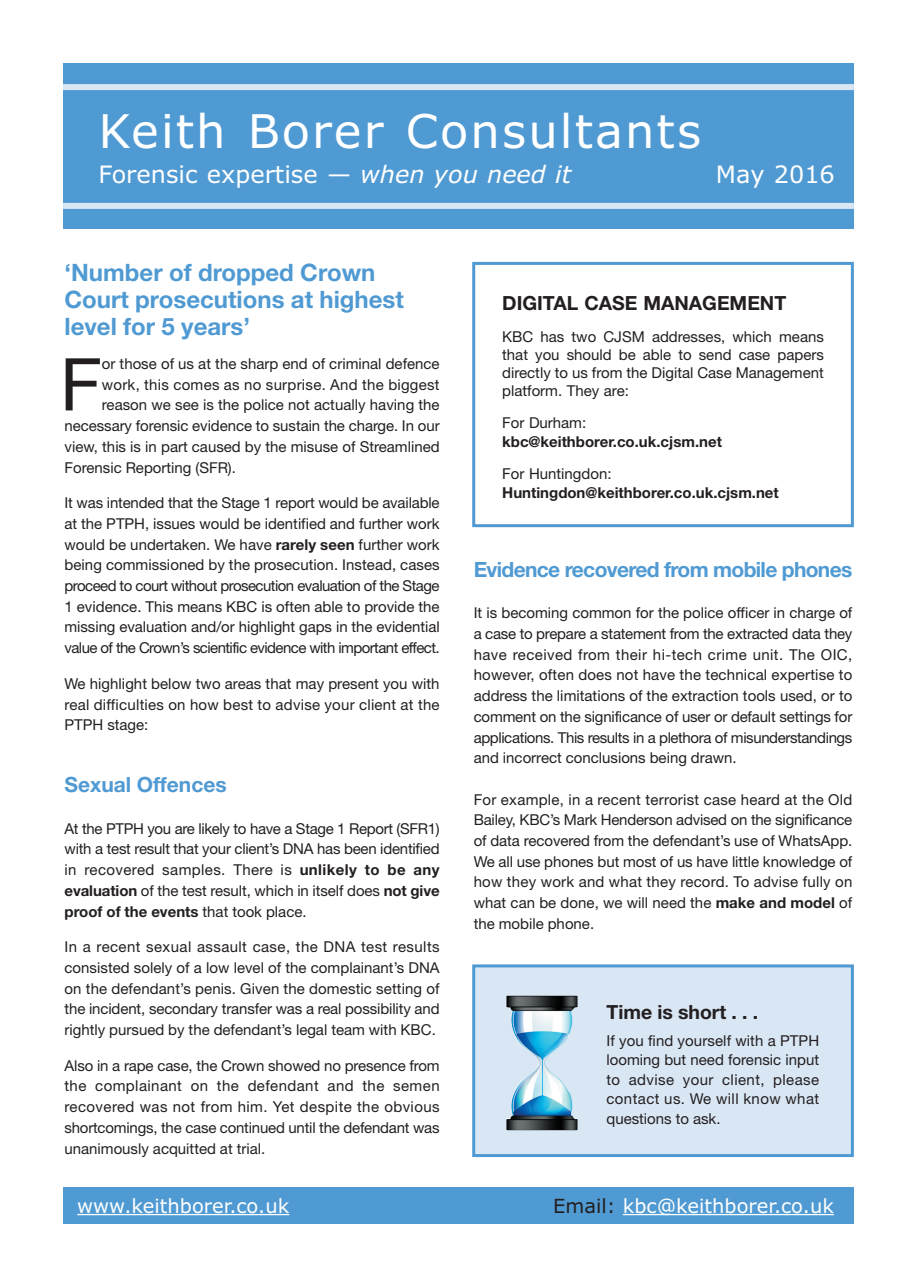
<style>
.page{position:relative;width:918px;height:1287px;background:#fff}
.page>*{position:absolute;margin:0;border:0;box-sizing:border-box;transform-origin:0 0}
.t1{font:72.9px "Helvetica Neue";color:#231f20}
.t2{font:46.5px "Verdana";letter-spacing:.045em;color:#fff}
.t3{font:700 24px/27px "Helvetica Neue";color:#509ad3}
.t4{font:24px "Verdana";color:#fff}
.t5{font:700 21px "Helvetica Neue";letter-spacing:-.03em;color:#509ad3}
.t6{font:700 21px "Helvetica Neue";color:#509ad3}
.t7{font:19.5px "Verdana";color:#fff}
.t8{font:700 19.5px "Helvetica Neue";color:#231f20}
.t9{font:15px/20.7px "Helvetica Neue";color:#231f20;text-align:justify}
.t10{font:700 15px "Helvetica Neue";color:#231f20}
.t11{font:15px "Helvetica Neue";letter-spacing:.02em;color:#231f20}
.s1{font-style:italic}
.s2{font-weight:700}
.s3{color:#231f20}
</style>
<div class="page">
<div style="left:63px;top:63px;width:791px;height:166px;background:#509ad3"></div>
<div style="left:63px;top:1187px;width:791px;height:37px;background:#509ad3"></div>
<hr style="left:77px;top:1214px;width:47px;height:1px;background:#fff">
<svg style="left:124px;top:1214px;width:19px;height:1px"></svg>
<hr style="left:143px;top:1214px;width:86px;height:1px;background:#fff">
<svg style="left:229px;top:1214px;width:29px;height:1px"></svg>
<hr style="left:258px;top:1214px;width:31px;height:1px;background:#fff">
<hr style="left:623px;top:1214px;width:65px;height:1px;background:#fff">
<hr style="left:688px;top:1214px;width:86px;height:1px;background:#fff">
<svg style="left:774px;top:1214px;width:29px;height:1px"></svg>
<hr style="left:803px;top:1214px;width:31px;height:1px;background:#fff">
<div style="left:63px;top:84px;width:791px;height:6px;background:#d9e6f4"></div>
<div style="left:63px;top:203px;width:791px;height:6px;background:#d9e6f4"></div>
<div style="left:472px;top:262px;width:382px;height:265px;border:3px solid #509ad3"></div>
<div style="left:474px;top:966px;width:378px;height:190px;background:#d9e6f4"></div>
<div style="left:472px;top:964px;width:382px;height:193px;border:3px solid #509ad3"></div>
<img style="left:506px;top:996px;width:72px;height:134px">
<h2 class="t2" style="left:99px;top:113px;width:604px">Keith Borer Consultants</h2>
<h3 class="t4" style="left:99px;top:164px;width:474px">Forensic expertise — <span class="s1">when you need it</span></h3>
<h3 class="t4" style="left:716px;top:164px;width:121px">May 2016</h3>
<h3 class="t3" style="left:65px;top:261px;width:341px">‘Number of dropped Crown<br>Court prosecutions at highest level for 5 years’</h3>
<h1 class="t1" style="left:60px;top:358px;width:43px">F</h1>
<p class="t9" style="left:102px;top:355px;width:339px">or those of us at the sharp end of criminal defence</p>
<p class="t11" style="left:102px;top:379px;width:339px">work, this comes as no surprise. And the biggest</p>
<p class="t9" style="left:102px;top:396px;width:339px">reason we see is the police not actually having the</p>
<p class="t9" style="left:65px;top:417px;width:377px">necessary forensic evidence to sustain the charge. In our</p>
<p class="t9" style="left:65px;top:438px;width:377px">view, this is in part caused by the misuse of Streamlined</p>
<p class="t9" style="left:65px;top:458px;width:173px">Forensic Reporting (SFR).</p>
<p class="t9" style="left:65px;top:494px;width:377px">It was intended that the Stage 1 report would be available at the PTPH, issues would be identified and further work would be undertaken. We have <span class="s2">rarely seen</span> further work being commissioned by the prosecution. Instead, cases proceed to court without prosecution evaluation of the Stage 1 evidence. This means KBC is often able to provide the missing evaluation and/or highlight gaps in the evidential value of the Crown’s scientific evidence with important effect.</p>
<p class="t9" style="left:65px;top:675px;width:377px">We highlight below two areas that may present you with real difficulties on how best to advise your client at the PTPH stage:</p>
<h3 class="t6" style="left:65px;top:777px;width:164px">Sexual Offences</h3>
<p class="t9" style="left:65px;top:820px;width:377px">At the PTPH you are likely to have a Stage 1 Report (SFR1) with a test result that your client’s DNA has been identified in recovered samples. There is <span class="s2">unlikely to be any evaluation</span> of the test result, which in itself does <span class="s2">not give proof of the events</span> that took place.</p>
<p class="t9" style="left:65px;top:938px;width:377px">In a recent sexual assault case, the DNA test results consisted solely of a low level of the complainant’s DNA on the defendant’s penis. Given the domestic setting of the incident, secondary transfer was a real possibility and rightly pursued by the defendant’s legal team with KBC.</p>
<p class="t9" style="left:65px;top:1057px;width:377px">Also in a rape case, the Crown showed no presence from the complainant on the defendant and the semen recovered was not from him. Yet despite the obvious shortcomings, the case continued until the defendant was unanimously acquitted at trial.</p>
<h3 class="t8" style="left:502px;top:296px;width:286px">DIGITAL CASE MANAGEMENT</h3>
<p class="t9" style="left:502px;top:330px;width:323px;line-height:18px">KBC has two CJSM addresses, which means that you should be able to send case papers directly to us from the Digital Case Management platform. They are:</p>
<p class="t9" style="left:502px;top:414px;width:86px">For Durham:</p>
<p class="t10" style="left:502px;top:437px;width:221px">kbc@keithborer.co.uk.cjsm.net</p>
<p class="t9" style="left:502px;top:465px;width:111px">For Huntingdon:</p>
<p class="t10" style="left:502px;top:488px;width:278px">Huntingdon@keithborer.co.uk.cjsm.net</p>
<h3 class="t5" style="left:474px;top:562px;width:380px">Evidence recovered from mobile phones</h3>
<p class="t9" style="left:474px;top:604px;width:380px">It is becoming common for the police officer in charge of a case to prepare a statement from the extracted data they have received from their hi-tech crime unit. The OIC, however, often does not have the technical expertise to address the limitations of the extraction tools used, or to comment on the significance of user or default settings for applications. This results in a plethora of misunderstandings and incorrect conclusions being drawn.</p>
<p class="t9" style="left:474px;top:790px;width:380px">For example, in a recent terrorist case heard at the Old Bailey, KBC’s Mark Henderson advised on the significance of data recovered from the defendant’s use of WhatsApp.<br>We all use phones but most of us have little knowledge of how they work and what they record. To advise fully on what can be done, we will need the <span class="s2">make and model</span> of the mobile phone.</p>
<h3 class="t8" style="left:606px;top:1005px;width:153px">Time is short . . .</h3>
<p class="t9" style="left:606px;top:1032px;width:214px;line-height:19.5px">If you find yourself with a PTPH looming but need forensic input to advise your client, please contact us. We will know what questions to ask.</p>
<h3 class="t7" style="left:77px;top:1198px;width:214px">www.keithborer.co.uk</h3>
<h3 class="t7" style="left:553px;top:1198px;width:282px"><span class="s3">Email:</span> kbc@keithborer.co.uk</h3>
</div>
